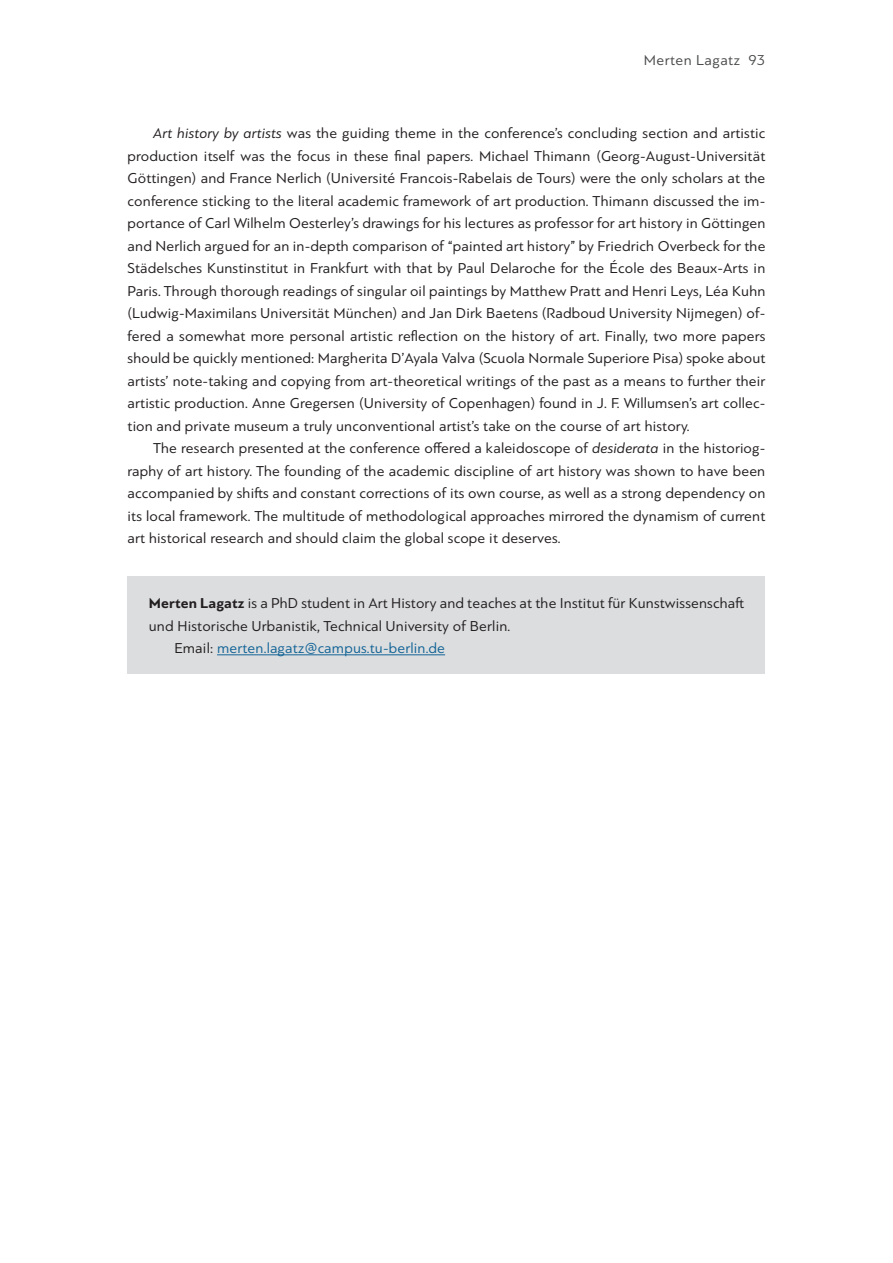
<style>
.page{position:relative;width:893px;height:1263px;background:#fff}
.page>*{position:absolute;margin:0;border:0;box-sizing:border-box;transform-origin:0 0}
.Rest_Paragraphs{font:15px/22.5px "PF Bague Sans Pro";letter-spacing:.01em;color:#231f20;text-align:justify}
.Author_Info{font:15px/22.5px "PF Bague Sans Pro";letter-spacing:.01em;color:#231f20}
.Keywords_2{font:15px "PF Bague Sans Pro";letter-spacing:.01em;color:#146597}
.Author_upper{font:15px "PF Bague Sans Pro";letter-spacing:.03em;color:#4b4c4d}
.s1{font-style:italic}
.s2{font-weight:700}
.s3{color:#231f20}
</style>
<div class="page">
<div style="left:128px;top:576px;width:637px;height:97px;background:#dcdddf"></div>
<hr style="left:217px;top:654px;width:228px;height:1px;background:#146597">
<p class="Author_upper" style="left:644px;top:51px;width:123px">Merten Lagatz 93</p>
<p class="Rest_Paragraphs" style="left:128px;top:122px;width:639px;text-indent:26px"><span class="s1">Art history by artists</span> was the guiding theme in the conference’s concluding section and artistic production itself was the focus in these final papers. Michael Thimann (Georg-August-Universität Göttingen) and France Nerlich (Université Francois-Rabelais de Tours) were the only scholars at the conference sticking to the literal academic framework of art production. Thimann discussed the im&shy;portance of Carl Wilhelm Oesterley’s drawings for his lectures as professor for art history in Göttingen and Nerlich argued for an in-depth comparison of “painted art history” by Friedrich Overbeck for the Städelsches Kunstinstitut in Frankfurt with that by Paul Delaroche for the École des Beaux-Arts in Paris. Through thorough readings of singular oil paintings by Matthew Pratt and Henri Leys, Léa Kuhn (Ludwig-Maximilans Universität München) and Jan Dirk Baetens (Radboud University Nijmegen) of&shy;fered a somewhat more personal artistic reflection on the history of art. Finally, two more papers should be quickly mentioned: Margherita D’Ayala Valva (Scuola Normale Superiore Pisa) spoke about artists’ note-taking and copying from art-theoretical writings of the past as a means to further their artistic production. Anne Gregersen (University of Copenhagen) found in J. F. Willumsen’s art collec&shy;tion and private museum a truly unconventional artist’s take on the course of art history.</p>
<p class="Rest_Paragraphs" style="left:128px;top:437px;width:639px;text-indent:26px">The research presented at the conference offered a kaleidoscope of <span class="s1">desiderata</span> in the historiog&shy;raphy of art history. The founding of the academic discipline of art history was shown to have been accompanied by shifts and constant corrections of its own course, as well as a strong dependency on its local framework. The multitude of methodological approaches mirrored the dynamism of current art historical research and should claim the global scope it deserves.</p>
<p class="Author_Info" style="left:149px;top:592px;width:597px"><span class="s2">Merten Lagatz</span> is a PhD student in Art History and teaches at the Institut für Kunstwissenschaft und Historische Urbanistik, Technical University of Berlin.</p>
<p class="Keywords_2" style="left:174px;top:640px;width:272px"><span class="s3">Email:</span> merten.lagatz@campus.tu-berlin.de</p>
</div>
